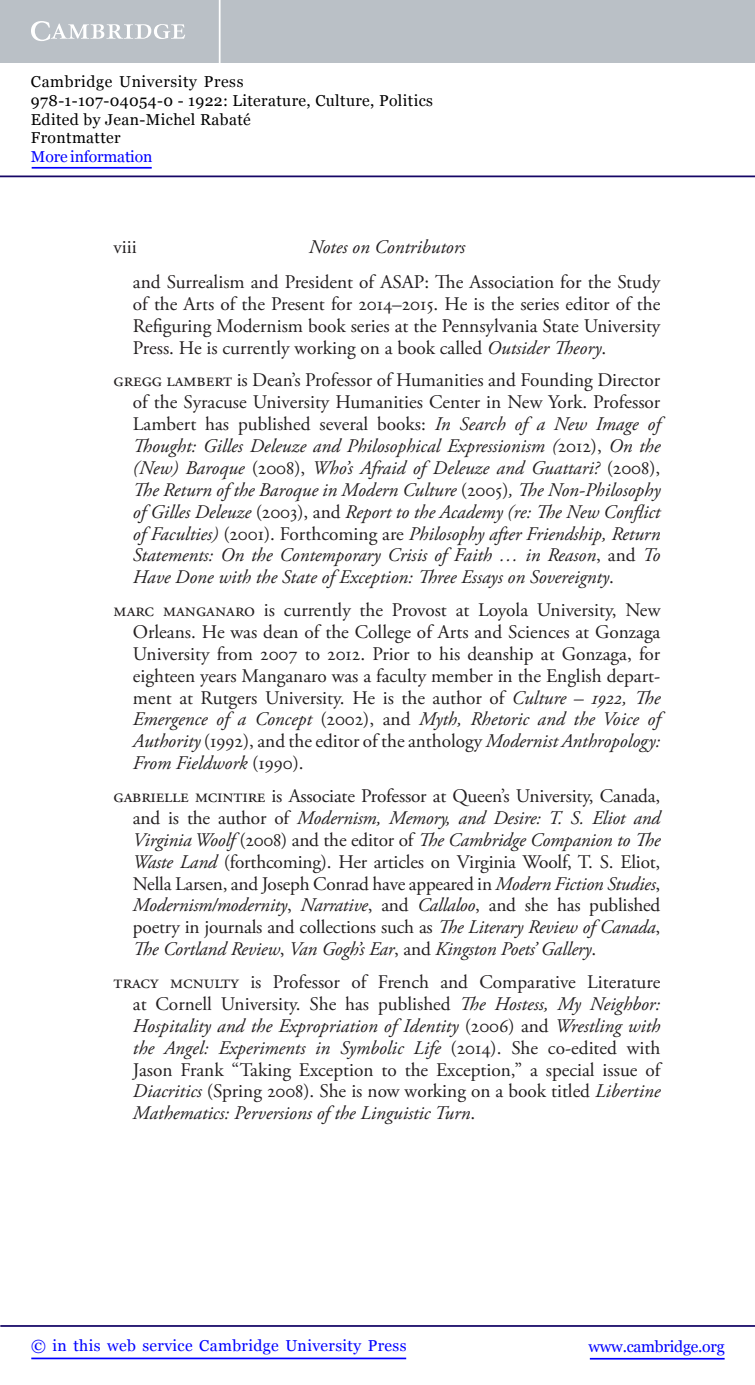
<style>
.page{position:relative;width:755px;height:1385px;background:#fff}
.page>*{position:absolute;margin:0;border:0;box-sizing:border-box;transform-origin:0 0}
.t1{font:19.25px/21.9px "Adobe Garamond Pro";color:#231f20;text-align:justify}
.t2{font:italic 19.25px/21.9px "Adobe Garamond Pro";color:#231f20;text-align:justify}
.t3{font:15.75px/18.6px "Georgia";letter-spacing:.025em;color:#000}
.t4{font:15.75px "Georgia";letter-spacing:.025em;color:#00f}
.t5{font:15.75px "Georgia";letter-spacing:-.015em;color:#00f}
.t6{font:15.75px "Georgia";letter-spacing:-.01em;color:#00f}
.s1{font-style:italic}
.s2{font-style:normal}
</style>
<div class="page">
<hr style="left:589px;top:1358px;width:135px;height:1px;background:#00f">
<hr style="left:0;top:1325px;width:754px;height:2px;background:#150666">
<hr style="left:31px;top:1357px;width:375px;height:2px;background:#00f">
<div style="left:0;top:0;width:754px;height:63px;background:#bac0c6"></div>
<svg style="left:31px;top:21px;width:154px;height:20px"></svg>
<hr style="left:219px;top:0;width:1px;height:63px;background:#fff">
<hr style="left:0;top:175px;width:754px;height:2px;background:#150666">
<hr style="left:32px;top:167px;width:120px;height:2px;background:#00f">
<p class="t3" style="left:31px;top:73px;width:403px">Cambridge University Press<br>978-1-107-04054-0 - 1922: Literature, Culture, Politics<br>Edited by Jean-Michel Rabaté<br>Frontmatter</p>
<p class="t6" style="left:31px;top:147px;width:123px">More information</p>
<p class="t1" style="left:114px;top:238px;width:25px">viii</p>
<p class="t2" style="left:308px;top:238px;width:158px">Notes on Contributors</p>
<p class="t1" style="left:133px;top:273px;width:528px">and Surrealism and President of ASAP: The Association for the Study of the Arts of the Present for 2014–2015. He is the series editor of the Refiguring Modernism book series at the Pennsylvania State University Press. He is currently working on a book called <span class="s1">Outsider Theory</span> .</p>
<p class="t2" style="left:133px;top:371px;width:528px;text-indent:-19px"><span class="s2">Gregg Lambert is Dean’s Professor of Humanities and Founding Director of the Syracuse University Humanities Center in New York. Professor Lambert has published several books:</span> In Search of a New Image of Thought: Gilles Deleuze and Philosophical Expressionism ( <span class="s2">2012),</span> On the (New) Baroque <span class="s2">(2008),</span> Who’s Afraid of Deleuze and Guattari? <span class="s2">(2008), </span>The Return of the Baroque in Modern Culture <span class="s2">(2005)</span> , The Non-Philosophy of Gilles Deleuze <span class="s2">(2003), and</span> Report to the Academy (re: The New Conflict of Faculties) <span class="s2">(2001). Forthcoming are</span> Philosophy after Friendship, Return Statements: On the Contemporary Crisis of Faith … in Reason <span class="s2">, and</span> To Have Done with the State of Exception: Three Essays on Sovereignty <span class="s2">.</span></p>
<p class="t1" style="left:133px;top:601px;width:529px;text-indent:-19px">Marc Manganaro is currently the Provost at Loyola University, New Orleans. He was dean of the College of Arts and Sciences at Gonzaga University from 2007 to 2012. Prior to his deanship at Gonzaga, for eighteen years Manganaro was a faculty member in the English depart&shy;ment at Rutgers University. He is the author of <span class="s1">Culture – 1922, The Emergence of a Concept</span> (2002), and <span class="s1">Myth, Rhetoric and the Voice of Authority</span> (1992), and the editor of the anthology <span class="s1">Modernist Anthropology:<br>From Fieldwork</span> (1990).</p>
<p class="t1" style="left:133px;top:787px;width:528px;text-indent:-19px">Gabrielle McIntire is Associate Professor at Queen’s University, Canada, and is the author of <span class="s1">Modernism, Memory, and Desire: T. S. Eliot and Virginia Woolf</span> (2008) and the editor of <span class="s1">The Cambridge Companion to The Waste Land</span> (forthcoming). Her articles on Virginia Woolf, T. S. Eliot, Nella Larsen, and Joseph Conrad have appeared in <span class="s1">Modern Fiction Studies</span> , <span class="s1">Modernism/modernity</span> , <span class="s1">Narrative</span> , and <span class="s1">Callaloo</span> , and she has published poetry in journals and collections such as <span class="s1">The Literary Review of Canada</span> , <span class="s1">The Cortland Review</span> , <span class="s1">Van Gogh’s Ear</span> , and <span class="s1">Kingston Poets’ Gallery</span> .</p>
<p class="t1" style="left:133px;top:973px;width:530px;text-indent:-19px">Tracy McNulty is Professor of French and Comparative Literature at Cornell University. She has published <span class="s1">The Hostess, My Neighbor:<br>Hospitality and the Expropriation of Identity</span> (2006) and <span class="s1">Wrestling with the Angel: Experiments in Symbolic Life</span> (2014). She co-edited with Jason Frank “Taking Exception to the Exception,” a special issue of <span class="s1">Diacritics</span> (Spring 2008). She is now working on a book titled <span class="s1">Libertine Mathematics: Perversions of the Linguistic Turn</span> .</p>
<p class="t4" style="left:31px;top:1336px;width:376px">© in this web service Cambridge University Press</p>
<p class="t5" style="left:588px;top:1336px;width:137px">www.cambridge.org</p>
</div>
